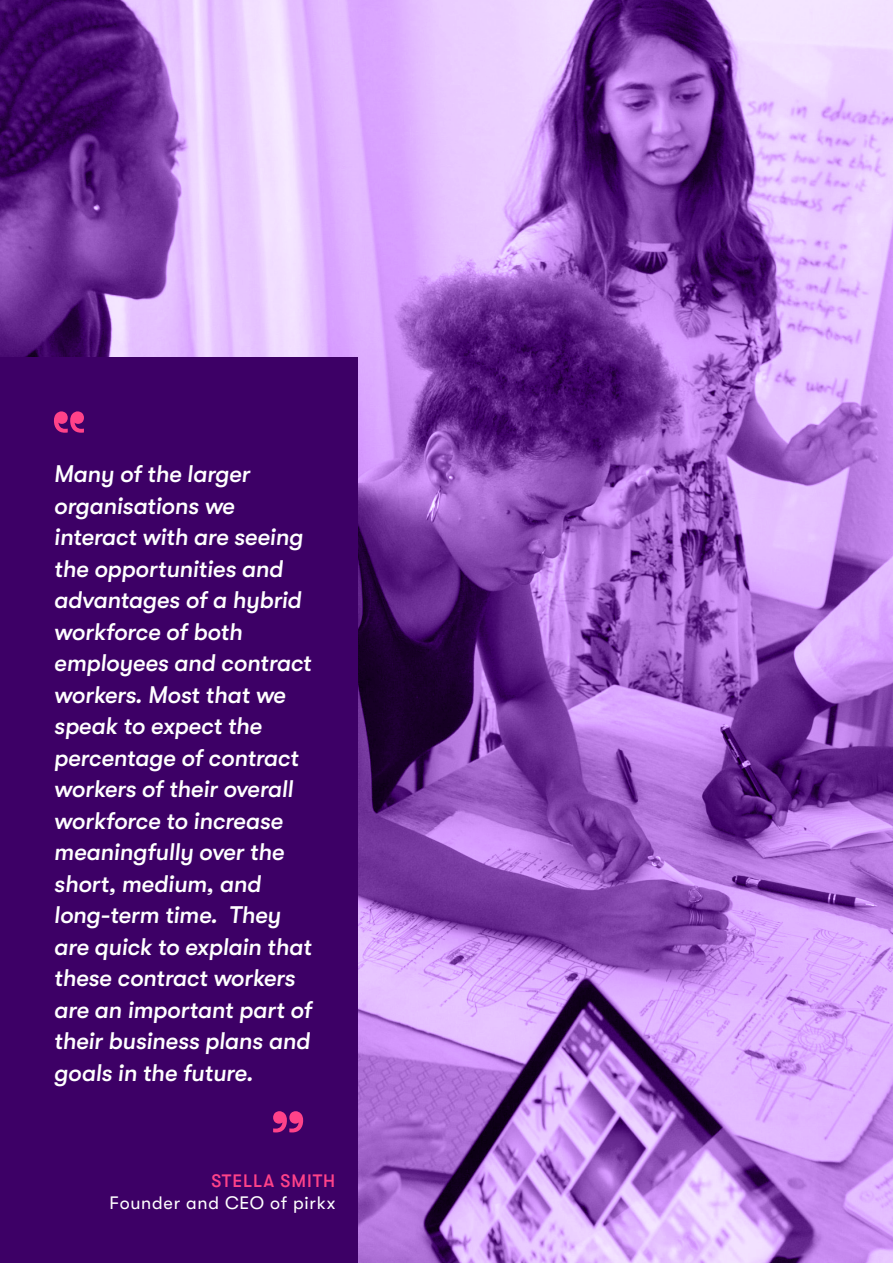
<style>
.page{position:relative;width:893px;height:1263px;background:#fff}
.page>*{position:absolute;margin:0;border:0;box-sizing:border-box;transform-origin:0 0}
.t1{font:italic 500 24px/31.5px "GT Walsheim Pro";letter-spacing:-.01em;color:#fff}
.t2{font:18px "GT Walsheim Pro";letter-spacing:.04em;color:#fff}
.t3{font:500 18px "GT Walsheim Pro";letter-spacing:.05em;color:#ff4289}
</style>
<div class="page">
<img style="left:0;top:0;width:893px;height:1263px">
<div style="left:0;top:357px;width:357px;height:906px;background:#3d0066"></div>
<svg style="left:54px;top:411px;width:30px;height:22px"></svg>
<svg style="left:273px;top:1111px;width:30px;height:21px"></svg>
<p class="t1" style="left:54px;top:458px;width:259px">Many of the larger organisations we interact with are seeing the opportunities and advantages of a hybrid workforce of both employees and contract workers. Most that we speak to expect the percentage of contract workers of their overall workforce to increase meaningfully over the short, medium, and long-term time. They are quick to explain that these contract workers are an important part of their business plans and goals in the future.</p>
<p class="t3" style="left:211px;top:1170px;width:125px">STELLA SMITH</p>
<p class="t2" style="left:109px;top:1193px;width:227px">Founder and CEO of pirkx</p>
</div>
